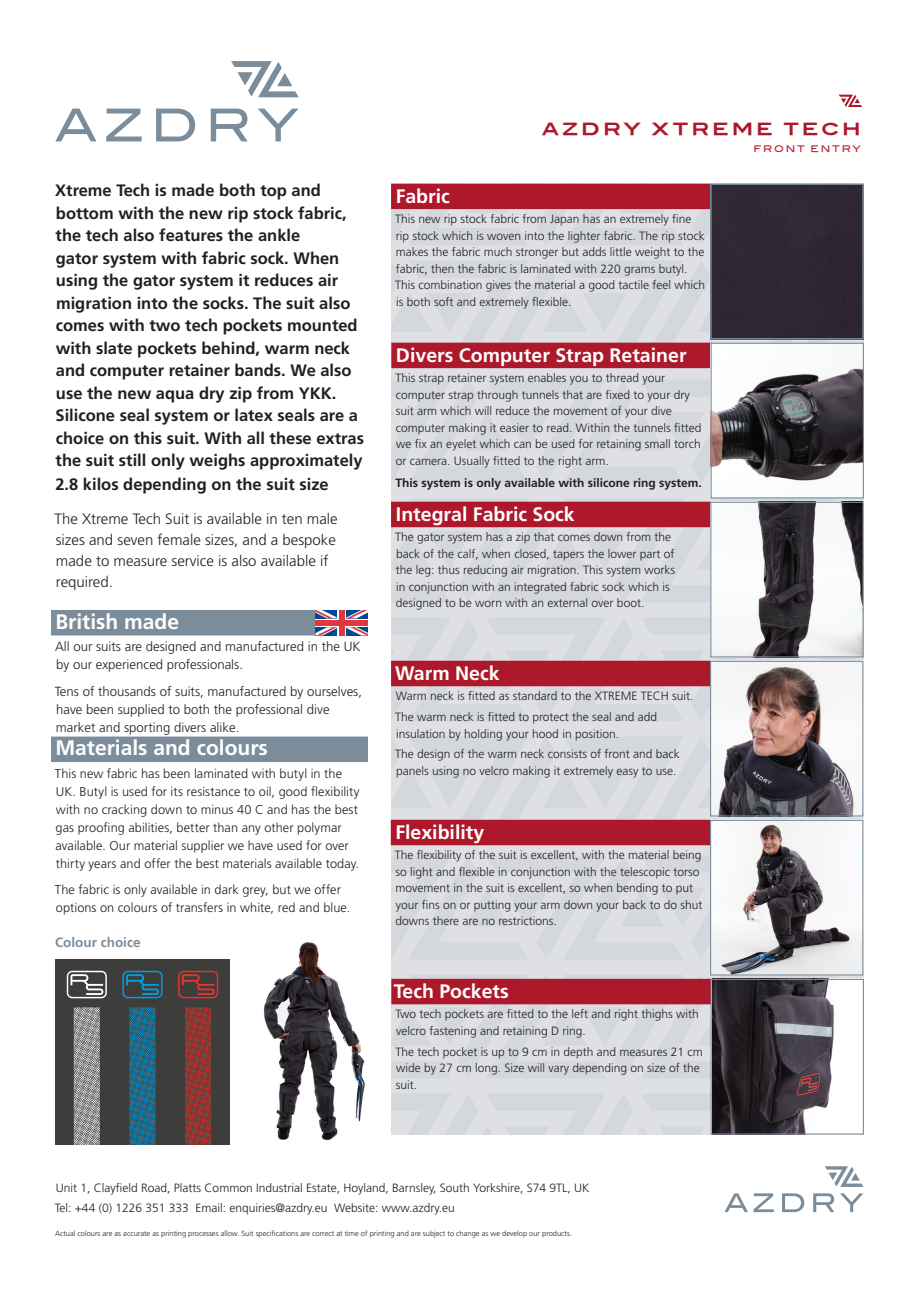
<style>
.page{position:relative;width:919px;height:1289px;background:#fff}
.page>*{position:absolute;margin:0;border:0;box-sizing:border-box;transform-origin:0 0}
.w_out_heading_grey{font:700 21px "Frutiger LT Std";color:#fff}
.w_out_heading_grey-2{font:700 19.5px "Frutiger LT Std";color:#fff}
.w_out_heading_red{font:700 19.5px "Frutiger LT Std";color:#fff}
.t1{font:17.7px "Blair Md ITCTT Medium";letter-spacing:.175em;color:#ad182b}
.Page_Title{font:16.8px "Blair ITCTT Bold";letter-spacing:.175em;color:#ad182b}
.Back_Description_1st{font:700 16.5px/22.5px "Frutiger LT Std";color:#231f20}
.Back_description_bod{font:300 15px/21px "Frutiger LT Std";color:#231f20}
.t2{font:700 13.5px "Frutiger LT Std";color:#7b8c9b}
.t3{font:300 13.2px/18px "Frutiger LT Std";color:#231f20}
.t4{font:300 12.75px/18px "Frutiger LT Std";letter-spacing:.005em;color:#231f20}
.item_body{font:300 12px/16.5px "Frutiger LT Std";color:#231f20}
.item_body-2{font:700 12px "Frutiger LT Std";color:#231f20}
.Page_Sub_Title{font:9px "Blair Md ITCTT Medium";letter-spacing:.205em;color:#ad182b}
.t5{font:300 7.5px "Frutiger LT Std";color:#231f20}
</style>
<div class="page">
<div style="left:391px;top:184px;width:472px;height:950px;background:#dee0e4"></div>
<svg style="left:55px;top:109px;width:42px;height:32px"></svg>
<svg style="left:106px;top:109px;width:36px;height:32px"></svg>
<svg style="left:156px;top:109px;width:39px;height:32px"></svg>
<svg style="left:211px;top:109px;width:37px;height:32px"></svg>
<svg style="left:258px;top:109px;width:40px;height:32px"></svg>
<svg style="left:231px;top:61px;width:67px;height:36px"></svg>
<svg style="left:724px;top:1193px;width:49px;height:19px"></svg>
<svg style="left:782px;top:1193px;width:22px;height:19px"></svg>
<svg style="left:813px;top:1193px;width:50px;height:19px"></svg>
<svg style="left:825px;top:1166px;width:38px;height:20px"></svg>
<div style="left:391px;top:342px;width:320px;height:26px;background:#ad182b"></div>
<div style="left:391px;top:184px;width:320px;height:25px;background:#ad182b"></div>
<img style="left:712px;top:345px;width:149px;height:151px">
<div style="left:710px;top:343px;width:153px;height:155px;border:1px solid #7b8c9b"></div>
<div style="left:712px;top:186px;width:149px;height:151px;background:#2f2733"></div>
<div style="left:710px;top:184px;width:153px;height:155px;border:1px solid #7b8c9b"></div>
<div style="left:391px;top:501px;width:320px;height:26px;background:#ad182b"></div>
<img style="left:712px;top:503px;width:149px;height:152px">
<div style="left:710px;top:501px;width:153px;height:156px;border:1px solid #7b8c9b"></div>
<div style="left:391px;top:660px;width:320px;height:26px;background:#ad182b"></div>
<img style="left:712px;top:662px;width:149px;height:152px">
<div style="left:710px;top:660px;width:153px;height:156px;border:1px solid #7b8c9b"></div>
<div style="left:51px;top:736px;width:317px;height:26px;background:#7b8c9b"></div>
<div style="left:51px;top:610px;width:317px;height:25px;background:#7b8c9b"></div>
<svg style="left:315px;top:610px;width:53px;height:25px"></svg>
<div style="left:315px;top:620px;width:53px;height:5px;background:#e1373d"></div>
<div style="left:339px;top:610px;width:5px;height:25px;background:#e1373d"></div>
<svg style="left:315px;top:610px;width:22px;height:8px"></svg>
<svg style="left:346px;top:610px;width:22px;height:8px"></svg>
<svg style="left:315px;top:627px;width:22px;height:8px"></svg>
<svg style="left:346px;top:627px;width:22px;height:8px"></svg>
<div style="left:391px;top:978px;width:320px;height:26px;background:#ad182b"></div>
<svg style="left:839px;top:95px;width:23px;height:12px"></svg>
<img style="left:263px;top:942px;width:102px;height:197px">
<div style="left:55px;top:959px;width:175px;height:185px;background:#3d3d3c"></div>
<svg style="left:67px;top:970px;width:40px;height:28px"></svg>
<svg style="left:122px;top:970px;width:40px;height:28px"></svg>
<svg style="left:178px;top:970px;width:40px;height:28px"></svg>
<svg style="left:129px;top:1007px;width:27px;height:137px;background:#206886"></svg>
<svg style="left:185px;top:1007px;width:26px;height:137px;background:#8b3732"></svg>
<svg style="left:74px;top:1007px;width:26px;height:137px;background:#979796"></svg>
<img style="left:712px;top:980px;width:149px;height:152px">
<div style="left:710px;top:978px;width:153px;height:156px;border:1px solid #7b8c9b"></div>
<div style="left:391px;top:819px;width:320px;height:26px;background:#ad182b"></div>
<img style="left:712px;top:821px;width:149px;height:152px">
<div style="left:710px;top:819px;width:153px;height:156px;border:1px solid #7b8c9b"></div>
<p class="Back_Description_1st" style="left:55px;top:179px;width:310px">Xtreme Tech is made both top and bottom with the new rip stock fabric, the tech also features the ankle<br>gator system with fabric sock. When using the gator system it reduces air migration into the socks. The suit also comes with two tech pockets mounted with slate pockets behind, warm neck and computer retainer bands. We also use the new aqua dry zip from YKK.<br>Silicone seal system or latex seals are a choice on this suit. With all these extras the suit still only weighs approximately</p>
<p class="Back_Description_1st" style="left:55px;top:473px;width:275px">2.8 kilos depending on the suit size</p>
<p class="Back_description_bod" style="left:55px;top:508px;width:285px">The Xtreme Tech Suit is available in ten male sizes and seven female sizes, and a bespoke made to measure service is also available if required.</p>
<p class="w_out_heading_grey" style="left:55px;top:609px;width:125px">British made</p>
<p class="t3" style="left:55px;top:637px;width:307px">All our suits are designed and manufactured in the UK by our experienced professionals.</p>
<p class="t3" style="left:55px;top:682px;width:309px">Tens of thousands of suits, manufactured by ourselves, have been supplied to both the professional dive market and sporting divers alike.</p>
<p class="w_out_heading_grey" style="left:55px;top:735px;width:214px">Materials and colours</p>
<p class="t4" style="left:55px;top:764px;width:306px">This new fabric has been laminated with butyl in the UK. Butyl is used for its resistance to oil, good flexibility with no cracking down to minus 40 C and has the best gas proofing abilities, better than any other polymar available. Our material supplier we have used for over thirty years and offer the best materials available today.</p>
<p class="t4" style="left:55px;top:881px;width:297px">The fabric is only available in dark grey, but we offer options on colours of transfers in white, red and blue.</p>
<p class="t2" style="left:55px;top:934px;width:87px">Colour choice</p>
<p class="Page_Title" style="left:542px;top:119px;width:320px">AZDRY XTREME TECH</p>
<p class="Page_Sub_Title" style="left:753px;top:143px;width:109px">FRONT ENTRY</p>
<p class="t1" style="left:464px;top:120px;width:401px">AZDRY STANDARD RESCUE</p>
<p class="w_out_heading_grey-2" style="left:395px;top:184px;width:56px">Fabric</p>
<p class="item_body" style="left:395px;top:211px;width:312px">This new rip stock fabric from Japan has an extremely fine rip stock which is woven into the lighter fabric. The rip stock makes the fabric much stronger but adds little weight to the fabric, then the fabric is laminated with 220 grams butyl.<br>This combination gives the material a good tactile feel which is both soft and extremely flexible.</p>
<p class="w_out_heading_grey-2" style="left:396px;top:343px;width:292px">Divers Computer Strap Retainer</p>
<p class="item_body" style="left:395px;top:370px;width:307px">This strap retainer system enables you to thread your computer strap through tunnels that are fixed to your dry suit arm which will reduce the movement of your dive computer making it easier to read. Within the tunnels fitted we fix an eyelet which can be used for retaining small torch or camera. Usually fitted to the right arm.</p>
<p class="item_body-2" style="left:395px;top:476px;width:308px">This system is only available with silicone ring system.</p>
<p class="w_out_heading_grey-2" style="left:396px;top:502px;width:180px">Integral Fabric Sock</p>
<p class="item_body" style="left:395px;top:529px;width:281px">The gator system has a zip that comes down from the back of the calf, when closed, tapers the lower part of the leg: thus reducing air migration. This system works in conjunction with an integrated fabric sock which is designed to be worn with an external over boot.</p>
<p class="w_out_heading_red" style="left:395px;top:661px;width:106px">Warm Neck</p>
<p class="item_body" style="left:396px;top:688px;width:299px">Warm neck is fitted as standard to the XTREME TECH suit.</p>
<p class="item_body" style="left:395px;top:709px;width:263px">The warm neck is fitted to protect the seal and add insulation by holding your hood in position.</p>
<p class="item_body" style="left:395px;top:746px;width:286px">The design of the warm neck consists of front and back panels using no velcro making it extremely easy to use.</p>
<p class="w_out_heading_grey-2" style="left:395px;top:820px;width:90px">Flexibility</p>
<p class="item_body" style="left:395px;top:847px;width:309px">The flexibility of the suit is excellent, with the material being so light and flexible in conjunction with the telescopic torso movement in the suit is excellent, so when bending to put your fins on or putting your arm down your back to do shut downs there are no restrictions.</p>
<p class="w_out_heading_grey-2" style="left:394px;top:979px;width:116px">Tech Pockets</p>
<p class="item_body" style="left:395px;top:1006px;width:305px">Two tech pockets are fitted to the left and right thighs with velcro fastening and retaining D ring.</p>
<p class="item_body" style="left:395px;top:1043px;width:309px">The tech pocket is up to 9 cm in depth and measures 21 cm wide by 27 cm long. Size will vary depending on size of the suit.</p>
<p class="item_body" style="left:56px;top:1179px;width:535px">Unit 1, Clayfield Road, Platts Common Industrial Estate, Hoyland, Barnsley, South Yorkshire, S74 9TL, UK</p>
<p class="item_body" style="left:55px;top:1199px;width:401px">Tel: +44 (0) 1226 351 333 Email: enquiries@azdry.eu Website: www.azdry.eu</p>
<p class="t5" style="left:55px;top:1229px;width:518px">Actual colours are as accurate as printing processes allow. Suit specifications are correct at time of printing and are subject to change as we develop our products.</p>
</div>
